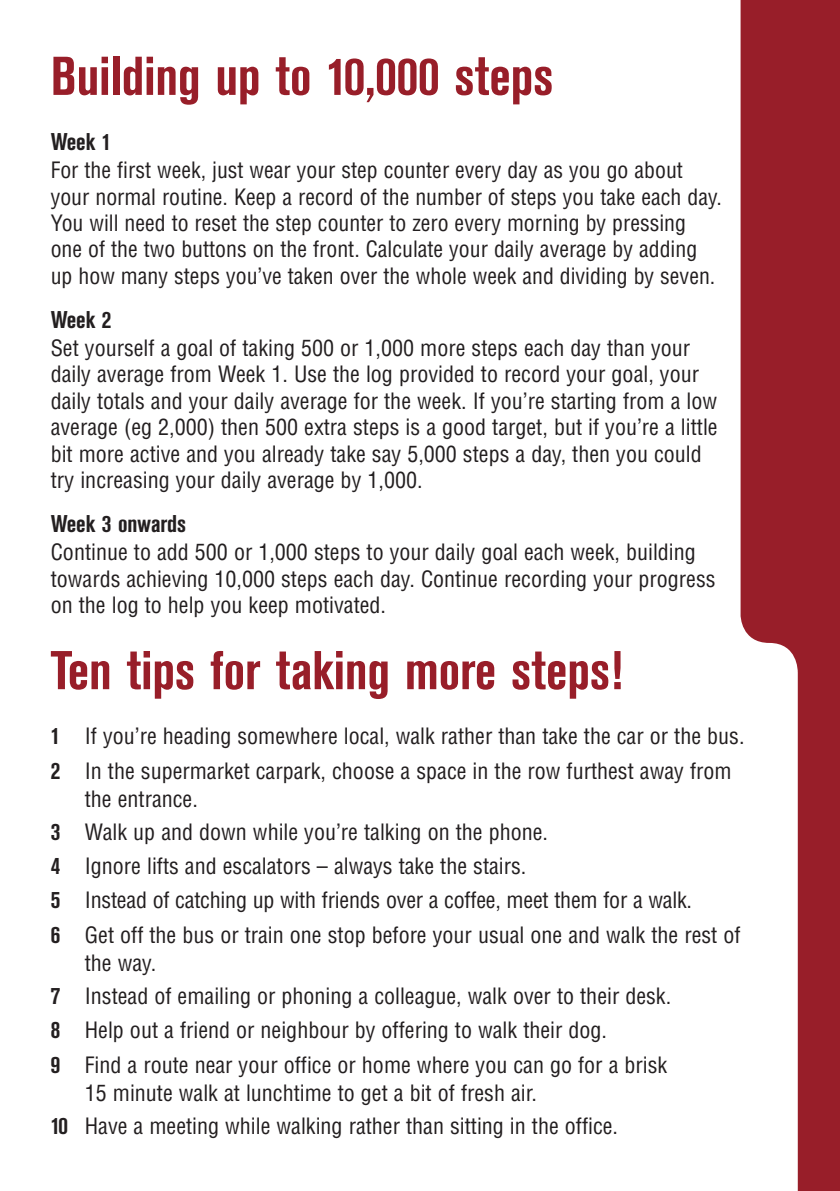
<style>
.page{position:relative;width:840px;height:1191px;background:#fff}
.page>*{position:absolute;margin:0;border:0;box-sizing:border-box;transform-origin:0 0}
.t1{font:700 condensed 54px "Akzidenz Grotesk BE";color:#981e29}
.t2{font:700 condensed 24px "Akzidenz Grotesk BE";color:#231f20}
.t3{font:condensed 22px/26.4px "Helvetica";color:#231f20}
.s1{font-family:"Akzidenz Grotesk BE";font-weight:700;font-size:24px}
</style>
<div class="page">
<svg style="left:740px;top:0;width:99px;height:1191px;fill:#981e29"></svg>
<h1 class="t1" style="left:51px;top:57px;width:504px">Building up to 10,000 steps</h1>
<p class="t2" style="left:51px;top:133px;width:62px">Week 1</p>
<p class="t3" style="left:51px;top:157px;width:672px">For the first week, just wear your step counter every day as you go about your normal routine. Keep a record of the number of steps you take each day.<br>You will need to reset the step counter to zero every morning by pressing one of the two buttons on the front. Calculate your daily average by adding up how many steps you’ve taken over the whole week and dividing by seven.</p>
<p class="t2" style="left:51px;top:311px;width:62px">Week 2</p>
<p class="t3" style="left:51px;top:335px;width:668px">Set yourself a goal of taking 500 or 1,000 more steps each day than your daily average from Week 1. Use the log provided to record your goal, your daily totals and your daily average for the week. If you’re starting from a low average (eg 2,000) then 500 extra steps is a good target, but if you’re a little bit more active and you already take say 5,000 steps a day, then you could try increasing your daily average by 1,000.</p>
<p class="t2" style="left:51px;top:515px;width:137px">Week 3 onwards</p>
<p class="t3" style="left:51px;top:539px;width:666px">Continue to add 500 or 1,000 steps to your daily goal each week, building towards achieving 10,000 steps each day. Continue recording your progress on the log to help you keep motivated.</p>
<h1 class="t1" style="left:51px;top:651px;width:573px">Ten tips for taking more steps!</h1>
<p class="t3" style="left:51px;top:719px;width:694px;line-height:34.4px"><span class="s1">1</span> If you’re heading somewhere local, walk rather than take the car or the bus.<br><span class="s1">2</span> In the supermarket carpark, choose a space in the row furthest away from</p>
<p class="t3" style="left:51px;top:782px;width:691px;line-height:34px;text-indent:34px">the entrance.<br><span class="s1">3</span> Walk up and down while you’re talking on the phone.<br><span class="s1">4</span> Ignore lifts and escalators – always take the stairs.<br><span class="s1">5</span> Instead of catching up with friends over a coffee, meet them for a walk.<br><span class="s1">6</span> Get off the bus or train one stop before your usual one and walk the rest of</p>
<p class="t3" style="left:51px;top:946px;width:621px;line-height:33.8px;text-indent:34px">the way.<br><span class="s1">7</span> Instead of emailing or phoning a colleague, walk over to their desk.<br><span class="s1">8</span> Help out a friend or neighbour by offering to walk their dog.<br><span class="s1">9</span> Find a route near your office or home where you can go for a brisk</p>
<p class="t3" style="left:51px;top:1077px;width:568px;line-height:32.6px;text-indent:34px">15 minute walk at lunchtime to get a bit of fresh air.<br><span class="s1">10</span> Have a meeting while walking rather than sitting in the office.</p>
</div>
